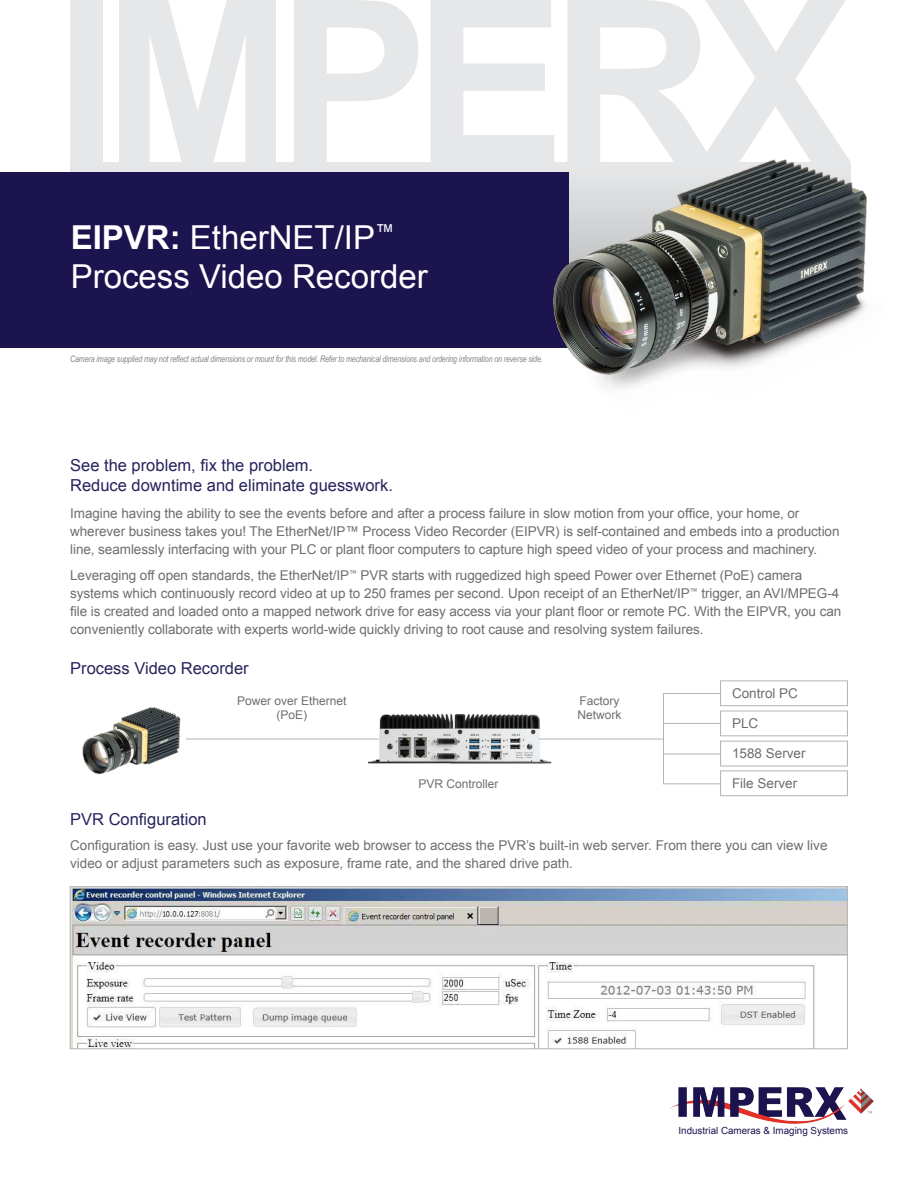
<style>
.page{position:relative;width:918px;height:1188px;background:#fff}
.page>*{position:absolute;margin:0;border:0;box-sizing:border-box;transform-origin:0 0}
.t1{font:33px/39.6px "Arial";color:#fff}
.t2{font:16.5px/19.8px "Arial";color:#27235c}
.t3{font:13.5px/18px "Arial";letter-spacing:-.005em;color:#6d6e71}
.t4{font:12px/14.4px "Arial";color:#6d6e71;text-align:center}
.t5{font:9.75px "Arial";color:#1b144f}
.t6{font:italic 9px "Arial Narrow";letter-spacing:-.015em;color:#808285;scale:.96 1}
.s1{font-weight:700}
</style>
<div class="page">
<svg style="left:70px;top:0;width:776px;height:162px;fill:#e6e7e8"></svg>
<img style="left:669px;top:1087px;width:205px;height:37px">
<div style="left:70px;top:162px;width:780px;height:146px;background:#e6e7e8"></div>
<div style="left:0;top:172px;width:568px;height:176px;background:#1b144f"></div>
<img style="left:534px;top:153px;width:333px;height:236px">
<img style="left:72px;top:888px;width:774px;height:159px">
<div style="left:70px;top:886px;width:778px;height:163px;border:1px solid #b1b4b6"></div>
<hr style="left:663px;top:693px;width:64px;height:1px;background:#b1b4b6">
<hr style="left:663px;top:723px;width:64px;height:1px;background:#b1b4b6">
<hr style="left:663px;top:754px;width:64px;height:1px;background:#b1b4b6">
<hr style="left:663px;top:783px;width:64px;height:1px;background:#b1b4b6">
<img style="left:82px;top:707px;width:104px;height:68px">
<div style="left:720px;top:681px;width:128px;height:25px;background:#fff;border:1px solid #b1b4b6"></div>
<div style="left:720px;top:711px;width:128px;height:25px;background:#fff;border:1px solid #b1b4b6"></div>
<div style="left:720px;top:741px;width:128px;height:25px;background:#fff;border:1px solid #b1b4b6"></div>
<div style="left:720px;top:771px;width:128px;height:25px;background:#fff;border:1px solid #b1b4b6"></div>
<img style="left:361px;top:713px;width:194px;height:51px">
<hr style="left:539px;top:739px;width:124px;height:1px;background:#b1b4b6">
<hr style="left:186px;top:739px;width:193px;height:1px;background:#b1b4b6">
<hr style="left:663px;top:693px;width:1px;height:90px;background:#b1b4b6">
<h1 class="t1" style="left:71px;top:218px;width:359px"><span class="s1">EIPVR:</span> EtherNET/IP<sup>™<br></sup>Process Video Recorder</h1>
<p class="t6" style="left:70px;top:353px;width:494px">Camera image supplied may not reflect actual dimensions or mount for this model. Refer to mechanical dimensions and ordering information on reverse side.</p>
<p class="t2" style="left:70px;top:455px;width:324px">See the problem, fix the problem.<br>Reduce downtime and eliminate guesswork.</p>
<p class="t3" style="left:70px;top:504px;width:771px">Imagine having the ability to see the events before and after a process failure in slow motion from your office, your home, or wherever business takes you! The EtherNet/IP™ Process Video Recorder (EIPVR) is self-contained and embeds into a production line, seamlessly interfacing with your PLC or plant floor computers to capture high speed video of your process and machinery.</p>
<p class="t3" style="left:70px;top:566px;width:773px">Leveraging off open standards, the EtherNet/IP<sup>™</sup> PVR starts with ruggedized high speed Power over Ethernet (PoE) camera systems which continuously record video at up to 250 frames per second. Upon receipt of an EtherNet/IP<sup>™</sup> trigger, an AVI/MPEG-4 file is created and loaded onto a mapped network drive for easy access via your plant floor or remote PC. With the EIPVR, you can conveniently collaborate with experts world-wide quickly driving to root cause and resolving system failures.</p>
<p class="t2" style="left:70px;top:658px;width:180px">Process Video Recorder</p>
<p class="t4" style="left:237px;top:693px;width:111px">Power over Ethernet (PoE)</p>
<p class="t4" style="left:418px;top:777px;width:82px">PVR Controller</p>
<p class="t4" style="left:577px;top:693px;width:46px;text-align:left">Factory<br>Network</p>
<p class="t3" style="left:732px;top:684px;width:68px">Control PC</p>
<p class="t3" style="left:732px;top:714px;width:28px">PLC</p>
<p class="t3" style="left:732px;top:744px;width:75px">1588 Server</p>
<p class="t3" style="left:732px;top:774px;width:67px">File Server</p>
<p class="t2" style="left:70px;top:809px;width:138px">PVR Configuration</p>
<p class="t3" style="left:70px;top:837px;width:759px">Configuration is easy. Just use your favorite web browser to access the PVR’s built-in web server. From there you can view live video or adjust parameters such as exposure, frame rate, and the shared drive path.</p>
<p class="t5" style="left:679px;top:1124px;width:171px">Industrial Cameras &amp; Imaging Systems</p>
</div>
